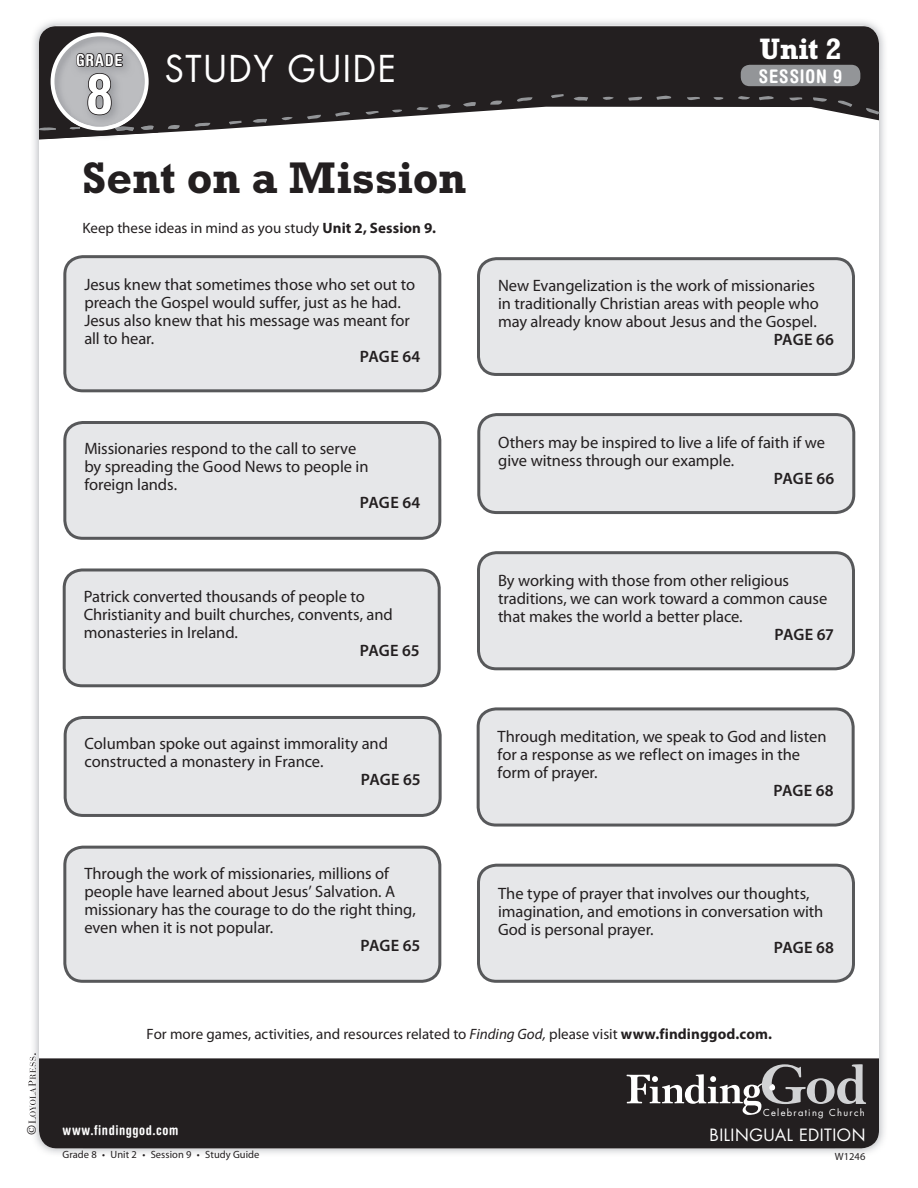
<style>
.page{position:relative;width:918px;height:1188px;background:#fff}
.page>*{position:absolute;margin:0;border:0;box-sizing:border-box;transform-origin:0 0}
.t1{font:700 condensed 55.5px "Helvetica Rounded LT Std";color:#fff}
.t2{font:700 45px "Rockwell Std";letter-spacing:-.005em;color:#231f20}
.t3{font:36px "Futura Std";letter-spacing:.05em;color:#fff;scale:.95 1}
.t4{font:700 30px "Rockwell Std";color:#fff}
.t5{font:700 condensed 18.75px "Helvetica Rounded LT Std";letter-spacing:.045em;color:#fff}
.t6{font:16.5px/18px "Myriad Pro";letter-spacing:-.005em;color:#231f20}
.t7{font:600 16.5px "Myriad Pro";letter-spacing:-.01em;color:#231f20}
.t8{font:16.5px "Futura Std";letter-spacing:.03em;color:#fff}
.t9{font:700 condensed 16.5px "Helvetica Rounded LT Std";letter-spacing:.055em;color:#fff}
.t10{font:15px "Myriad Pro";color:#231f20}
.t11{font:700 condensed 13.5px "Helvetica Rounded LT Std";letter-spacing:.04em;color:#fff}
.t12{font:12px "Janson Text LT Std";color:#231f20}
.t13{font:10.5px "Myriad Pro";letter-spacing:.005em;color:#231f20}
.t14{font:9.3px "Futura Std";letter-spacing:.14em;color:#fff}
.s1{font-weight:700}
.s2{font-style:italic}
</style>
<div class="page">
<svg style="left:154px;top:26px;width:725px;height:107px;fill:#231f20"></svg>
<svg style="left:838px;top:100px;width:14px;height:7px"></svg>
<svg style="left:866px;top:108px;width:13px;height:7px"></svg>
<svg style="left:738px;top:94px;width:12px;height:7px"></svg>
<svg style="left:713px;top:97px;width:10px;height:4px"></svg>
<svg style="left:687px;top:96px;width:13px;height:7px"></svg>
<svg style="left:789px;top:97px;width:13px;height:6px"></svg>
<svg style="left:657px;top:95px;width:14px;height:5px"></svg>
<svg style="left:759px;top:95px;width:15px;height:5px"></svg>
<svg style="left:628px;top:97px;width:14px;height:5px"></svg>
<svg style="left:813px;top:97px;width:14px;height:7px"></svg>
<svg style="left:603px;top:96px;width:11px;height:5px"></svg>
<svg style="left:574px;top:96px;width:14px;height:6px"></svg>
<svg style="left:551px;top:94px;width:13px;height:4px"></svg>
<svg style="left:517px;top:97px;width:16px;height:6px"></svg>
<svg style="left:490px;top:100px;width:12px;height:6px"></svg>
<svg style="left:463px;top:101px;width:13px;height:7px"></svg>
<svg style="left:437px;top:104px;width:14px;height:5px"></svg>
<svg style="left:417px;top:105px;width:12px;height:6px"></svg>
<svg style="left:392px;top:109px;width:10px;height:5px"></svg>
<svg style="left:366px;top:111px;width:13px;height:6px"></svg>
<svg style="left:335px;top:111px;width:15px;height:6px"></svg>
<svg style="left:307px;top:115px;width:14px;height:5px"></svg>
<svg style="left:282px;top:116px;width:11px;height:6px"></svg>
<svg style="left:253px;top:118px;width:14px;height:6px"></svg>
<svg style="left:229px;top:121px;width:13px;height:3px"></svg>
<svg style="left:195px;top:122px;width:15px;height:6px"></svg>
<svg style="left:168px;top:124px;width:12px;height:7px"></svg>
<div style="left:39px;top:1058px;width:840px;height:90px;background:#231f20"></div>
<svg style="left:28px;top:1053px;width:8px;height:71px"></svg>
<div style="left:65px;top:257px;width:375px;height:134px;background:#e6e7e9;border-radius:18px"></div>
<div style="left:63px;top:255px;width:378px;height:137px;border:3px solid #57585a;border-radius:18px"></div>
<div style="left:65px;top:423px;width:375px;height:115px;background:#e6e7e9;border-radius:18px"></div>
<div style="left:63px;top:421px;width:378px;height:119px;border:3px solid #57585a;border-radius:18px"></div>
<div style="left:64px;top:570px;width:375px;height:116px;background:#e6e7e9;border-radius:18px"></div>
<div style="left:63px;top:568px;width:378px;height:119px;border:3px solid #57585a;border-radius:18px"></div>
<div style="left:65px;top:717px;width:375px;height:98px;background:#e6e7e9;border-radius:18px"></div>
<div style="left:64px;top:716px;width:378px;height:101px;border:3px solid #57585a;border-radius:18px"></div>
<div style="left:65px;top:847px;width:375px;height:134px;background:#e6e7e9;border-radius:18px"></div>
<div style="left:63px;top:846px;width:378px;height:137px;border:3px solid #57585a;border-radius:18px"></div>
<div style="left:478px;top:259px;width:376px;height:115px;background:#e6e7e9;border-radius:18px"></div>
<div style="left:477px;top:257px;width:378px;height:119px;border:3px solid #57585a;border-radius:18px"></div>
<div style="left:479px;top:415px;width:375px;height:98px;background:#e6e7e9;border-radius:18px"></div>
<div style="left:477px;top:413px;width:378px;height:101px;border:3px solid #57585a;border-radius:18px"></div>
<div style="left:478px;top:553px;width:376px;height:116px;background:#e6e7e9;border-radius:18px"></div>
<div style="left:477px;top:551px;width:378px;height:119px;border:3px solid #57585a;border-radius:18px"></div>
<div style="left:478px;top:709px;width:375px;height:116px;background:#e6e7e9;border-radius:18px"></div>
<div style="left:477px;top:707px;width:378px;height:120px;border:3px solid #57585a;border-radius:18px"></div>
<div style="left:478px;top:865px;width:376px;height:116px;background:#e6e7e9;border-radius:18px"></div>
<div style="left:477px;top:864px;width:378px;height:119px;border:3px solid #57585a;border-radius:18px"></div>
<svg style="left:627px;top:1064px;width:239px;height:51px;background:#535051"></svg>
<img style="left:154px;top:29px;width:4px;height:104px">
<svg style="left:38px;top:19px;width:116px;height:148px"></svg>
<div style="left:741px;top:65px;width:119px;height:21px;background:#939598;border-radius:9px"></div>
<p class="t9" style="left:76px;top:50px;width:48px">GRADE</p>
<h1 class="t1" style="left:86px;top:60px;width:28px">8</h1>
<h3 class="t3" style="left:165px;top:46px;width:245px">STUDY GUIDE</h3>
<h2 class="t2" style="left:82px;top:151px;width:385px">Sent on a Mission</h2>
<p class="t10" style="left:82px;top:219px;width:355px">Keep these ideas in mind as you study <span class="s1">Unit 2, Session 9.</span></p>
<p class="t6" style="left:84px;top:276px;width:332px">Jesus knew that sometimes those who set out to preach the Gospel would suffer, just as he had.<br>Jesus also knew that his message was meant for all to hear.</p>
<p class="t7" style="left:360px;top:347px;width:62px">PAGE 64</p>
<p class="t6" style="left:84px;top:440px;width:286px">Missionaries respond to the call to serve by spreading the Good News to people in foreign lands.</p>
<p class="t7" style="left:360px;top:494px;width:62px">PAGE 64</p>
<p class="t6" style="left:84px;top:588px;width:311px">Patrick converted thousands of people to<br>Christianity and built churches, convents, and monasteries in Ireland.</p>
<p class="t7" style="left:360px;top:641px;width:61px">PAGE 65</p>
<p class="t6" style="left:85px;top:735px;width:305px">Columban spoke out against immorality and constructed a monastery in France.</p>
<p class="t7" style="left:361px;top:771px;width:61px">PAGE 65</p>
<p class="t6" style="left:84px;top:865px;width:333px">Through the work of missionaries, millions of people have learned about Jesus’ Salvation. A missionary has the courage to do the right thing, even when it is not popular.</p>
<p class="t7" style="left:360px;top:936px;width:61px">PAGE 65</p>
<h3 class="t4" style="left:760px;top:31px;width:84px">Unit 2</h3>
<p class="t5" style="left:759px;top:65px;width:85px">SESSION 9</p>
<p class="t6" style="left:498px;top:276px;width:322px">New Evangelization is the work of missionaries in traditionally Christian areas with people who may already know about Jesus and the Gospel.</p>
<p class="t7" style="left:774px;top:330px;width:62px">PAGE 66</p>
<p class="t6" style="left:498px;top:434px;width:328px">Others may be inspired to live a life of faith if we give witness through our example.</p>
<p class="t7" style="left:774px;top:469px;width:62px">PAGE 66</p>
<p class="t6" style="left:498px;top:572px;width:331px">By working with those from other religious traditions, we can work toward a common cause that makes the world a better place.</p>
<p class="t7" style="left:774px;top:625px;width:61px">PAGE 67</p>
<p class="t6" style="left:498px;top:728px;width:330px">Through meditation, we speak to God and listen for a response as we reflect on images in the form of prayer.</p>
<p class="t7" style="left:773px;top:782px;width:62px">PAGE 68</p>
<p class="t6" style="left:498px;top:884px;width:327px">The type of prayer that involves our thoughts, imagination, and emotions in conversation with<br>God is personal prayer.</p>
<p class="t7" style="left:774px;top:938px;width:62px">PAGE 68</p>
<p class="t12" style="left:24px;top:1135px;width:12px;rotate:-90deg">©</p>
<p class="t10" style="left:147px;top:1026px;width:627px">For more games, activities, and resources related to <span class="s2">Finding God,</span> please visit <span class="s1">www.findinggod.com.</span></p>
<p class="t11" style="left:63px;top:1122px;width:117px">www.findinggod.com</p>
<p class="t14" style="left:763px;top:1107px;width:103px">Celebrating Church</p>
<p class="t8" style="left:710px;top:1124px;width:157px">BILINGUAL EDITION</p>
<p class="t13" style="left:63px;top:1149px;width:198px">Grade 8 • Unit 2 • Session 9 • Study Guide</p>
<p class="t13" style="left:835px;top:1150px;width:32px">W1246</p>
</div>
